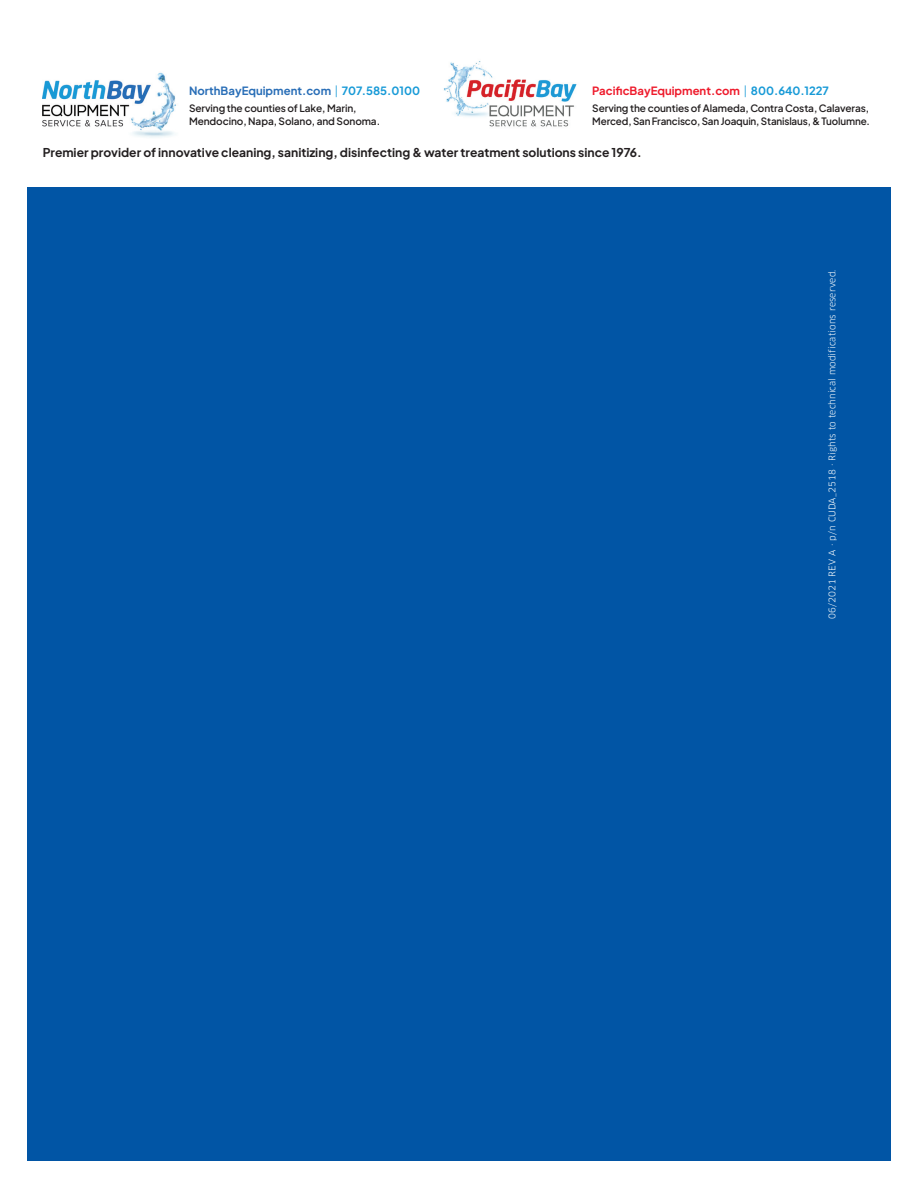
<style>
.page{position:relative;width:918px;height:1188px;background:#fff}
.page>*{position:absolute;margin:0;border:0;box-sizing:border-box;transform-origin:0 0}
.t1{font:12.15px "Plus Jakarta Sans";color:#231f20}
.t2{font:11.4px "Plus Jakarta Sans";color:#ee1b2c}
.t3{font:11.4px "Plus Jakarta Sans";color:#296eb7}
.t4{font:10.05px/12.6px "Plus Jakarta Sans";letter-spacing:-.01em;color:#231f20}
.Revised{font:9px "Clan Pro";letter-spacing:.01em;color:#fff}
.s1{color:#179ad7}
</style>
<div class="page">
<div style="left:27px;top:187px;width:864px;height:974px;background:#0155a5"></div>
<img style="left:443px;top:61px;width:134px;height:66px">
<img style="left:43px;top:72px;width:133px;height:66px">
<p class="t3" style="left:189px;top:81px;width:233px">NorthBayEquipment.com <span class="s1">| 707.585.0100</span></p>
<p class="t4" style="left:189px;top:101px;width:193px">Serving the counties of Lake, Marin,<br>Mendocino, Napa, Solano, and Sonoma.</p>
<p class="t2" style="left:592px;top:81px;width:238px">PacificBayEquipment.com <span class="s1">| 800.640.1227</span></p>
<p class="t4" style="left:592px;top:101px;width:279px">Serving the counties of Alameda, Contra Costa, Calaveras,<br>Merced, San Francisco, San Joaquin, Stanislaus, &amp; Tuolumne.</p>
<p class="t1" style="left:43px;top:142px;width:601px">Premier provider of innovative cleaning, sanitizing, disinfecting &amp; water treatment solutions since 1976.</p>
<p class="Revised" style="left:827px;top:619px;width:351px;rotate:-90deg">06/2021 REV A · p/n CUDA_2518 · Rights to technical modifications reserved.</p>
</div>
